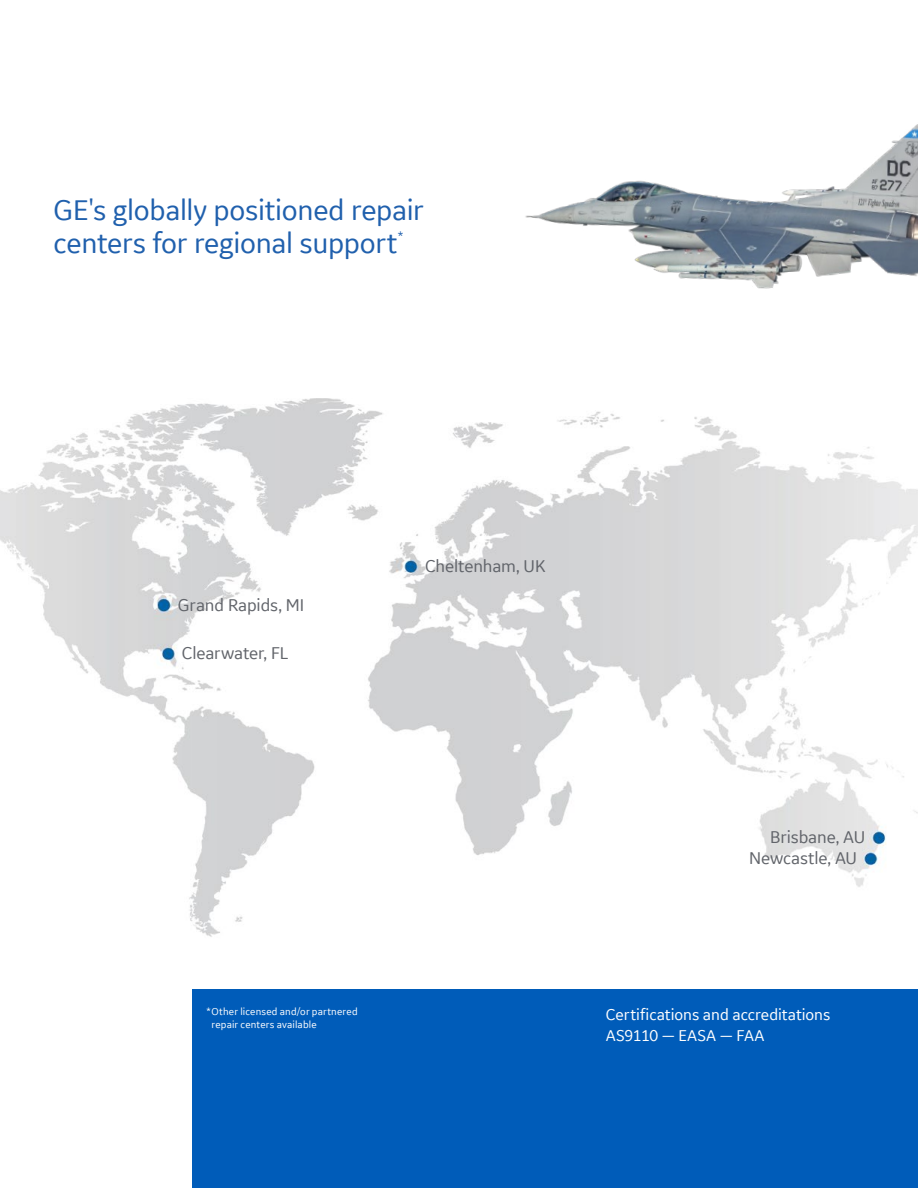
<style>
.page{position:relative;width:918px;height:1188px;background:#fff}
.page>*{position:absolute;margin:0;border:0;box-sizing:border-box;transform-origin:0 0}
.t1{font:30px/33px "GE Inspira Sans";letter-spacing:-.01em;color:#2060ad}
.t2{font:18px/21.6px "GE Inspira Sans";letter-spacing:-.005em;color:#61646a}
.t3{font:16.5px/21px "GE Inspira Sans";letter-spacing:-.005em;color:#fff}
.t4{font:13.5px "GE Inspira Sans";color:#2060ad}
.t5{font:10.5px/12.6px "GE Inspira Sans";letter-spacing:.015em;color:#fff}
</style>
<div class="page">
<div style="left:192px;top:990px;width:726px;height:198px;background:#005cb9"></div>
<img style="left:0;top:398px;width:918px;height:539px">
<img style="left:525px;top:124px;width:393px;height:165px">
<h1 class="t1" style="left:54px;top:193px;width:372px">GE's globally positioned repair centers for regional support</h1>
<p class="t4" style="left:398px;top:228px;width:7px">*</p>
<p class="t2" style="left:178px;top:594px;width:128px">Grand Rapids, MI</p>
<p class="t2" style="left:182px;top:642px;width:108px">Clearwater, FL</p>
<p class="t5" style="left:212px;top:1005px;width:148px;text-indent:-5px">*Other licensed and/or partnered repair centers available</p>
<p class="t2" style="left:425px;top:555px;width:122px">Cheltenham, UK</p>
<p class="t2" style="left:749px;top:825px;width:118px;text-indent:21px">Brisbane, AU<br>Newcastle, AU</p>
<p class="t3" style="left:606px;top:1003px;width:226px">Certifications and accreditations<br>AS9110 — EASA — FAA</p>
</div>
